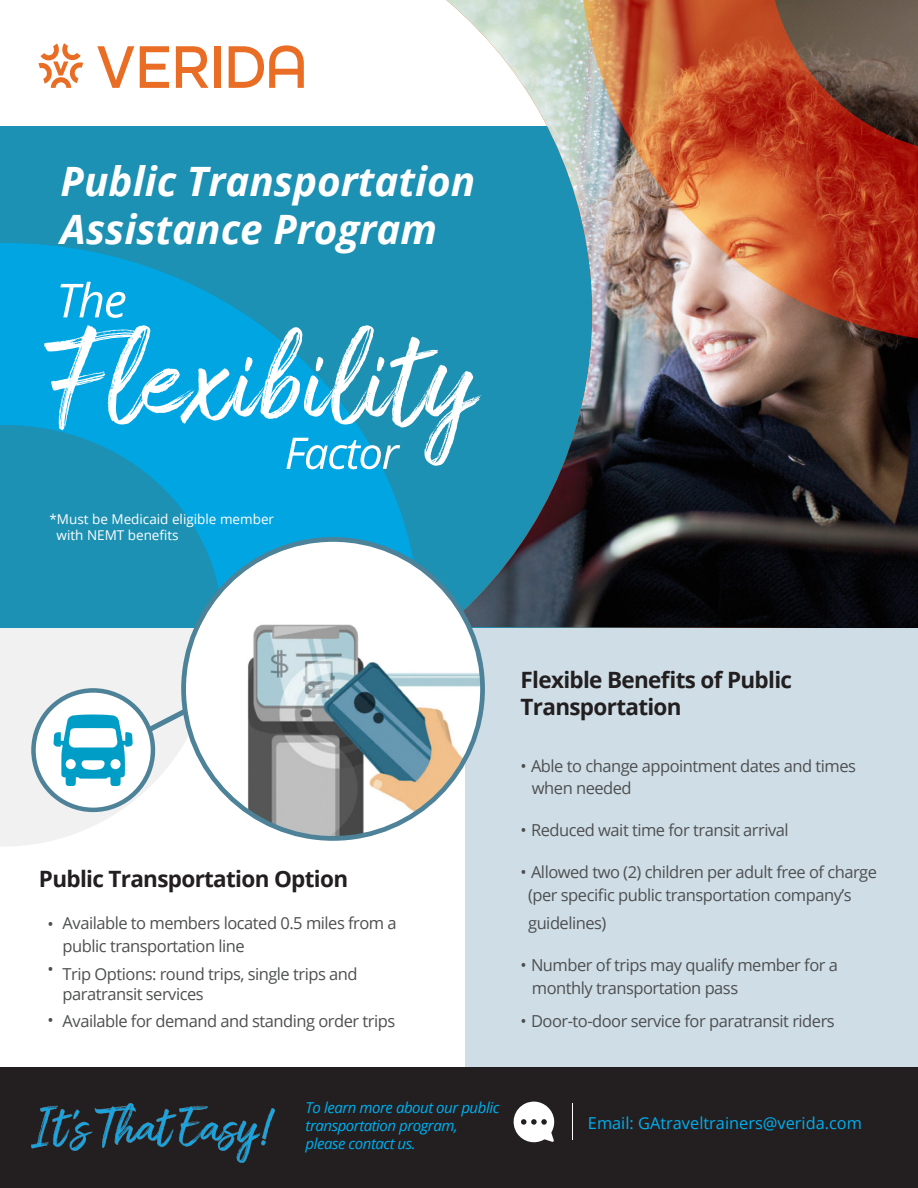
<style>
.page{position:relative;width:918px;height:1188px;background:#fff}
.page>*{position:absolute;margin:0;border:0;box-sizing:border-box;transform-origin:0 0}
.t1{font:italic 700 40.5px/47.8px "Open Sans";color:#fff}
.t2{font:700 22.5px "Open Sans";letter-spacing:-.03em;color:#231f20}
.t3{font:16.5px/22.5px "Open Sans";letter-spacing:-.03em;color:#4e4f50}
.t4{font:16.5px "Open Sans";color:#4b4c4d}
.t5{font:16.35px "Open Sans";color:#00aeef}
.t6{font:italic 15px "Open Sans";letter-spacing:-.03em;color:#00aeef}
.t7{font:13.5px "Open Sans";color:#fff}
.s1{color:#4b4c4d}
</style>
<div class="page">
<svg style="left:0;top:628px;width:181px;height:218px;fill:#f2f1f1"></svg>
<div style="left:33px;top:690px;width:120px;height:120px;background:#fff;border-radius:50%"></div>
<div style="left:31px;top:688px;width:124px;height:124px;border:4px solid #4d8299;border-radius:50%"></div>
<div style="left:0;top:126px;width:877px;height:502px;background:#1c91b3"></div>
<svg style="left:0;top:243px;width:408px;height:294px"></svg>
<img style="left:446px;top:0;width:472px;height:628px">
<div style="left:465px;top:628px;width:453px;height:439px;background:#cfdee6"></div>
<svg style="left:38px;top:43px;width:45px;height:45px"></svg>
<svg style="left:97px;top:46px;width:37px;height:42px"></svg>
<svg style="left:140px;top:46px;width:29px;height:42px"></svg>
<svg style="left:176px;top:46px;width:33px;height:42px"></svg>
<div style="left:214px;top:46px;width:6px;height:42px;background:#e96d24"></div>
<svg style="left:229px;top:45px;width:75px;height:43px"></svg>
<img style="left:583px;top:0;width:335px;height:338px">
<svg style="left:60px;top:282px;width:65px;height:36px;background:#4abfea"></svg>
<svg style="left:44px;top:325px;width:437px;height:144px"></svg>
<svg style="left:181px;top:537px;width:304px;height:304px"></svg>
<svg style="left:54px;top:715px;width:79px;height:71px"></svg>
<div style="left:0;top:1068px;width:918px;height:120px;background:#231f20"></div>
<img style="left:32px;top:1103px;width:243px;height:60px">
<svg style="left:144px;top:704px;width:49px;height:31px"></svg>
<hr style="left:572px;top:1104px;width:1px;height:36px;background:#fff">
<svg style="left:513px;top:1102px;width:42px;height:41px"></svg>
<p class="t1" style="left:61px;top:157px;width:416px">Public Transportation<br>Assistance Program</p>
<p class="t7" style="left:50px;top:510px;width:226px">*Must be Medicaid eligible member</p>
<p class="t7" style="left:57px;top:526px;width:124px">with NEMT benefits</p>
<p class="t2" style="left:39px;top:863px;width:311px">Public Transportation Option</p>
<p class="t3" style="left:63px;top:911px;width:336px">Available to members located 0.5 miles from a public transportation line</p>
<p class="t3" style="left:63px;top:964px;width:297px;line-height:19.5px">Trip Options: round trips, single trips and paratransit services</p>
<p class="t3" style="left:63px;top:1009px;width:334px">Available for demand and standing order trips</p>
<p class="t4" style="left:48px;top:913px;width:8px">•</p>
<p class="t4" style="left:48px;top:958px;width:8px">•</p>
<p class="t4" style="left:48px;top:1009px;width:8px">•</p>
<p class="t2" style="left:521px;top:663px;width:273px">Flexible Benefits of Public</p>
<p class="t2" style="left:521px;top:690px;width:163px">Transportation</p>
<p class="t3" style="left:521px;top:754px;width:337px"><span class="s1">•</span> Able to change appointment dates and times</p>
<p class="t3" style="left:532px;top:776px;width:101px">when needed</p>
<p class="t3" style="left:521px;top:818px;width:270px"><span class="s1">•</span> Reduced wait time for transit arrival</p>
<p class="t3" style="left:528px;top:860px;width:350px;text-indent:-8px"><span class="s1">•</span> Allowed two (2) children per adult free of charge (per specific public transportation company’s</p>
<p class="t3" style="left:528px;top:911px;width:80px">guidelines)</p>
<p class="t3" style="left:532px;top:953px;width:308px;text-indent:-11px"><span class="s1">•</span> Number of trips may qualify member for a monthly transportation pass</p>
<p class="t3" style="left:521px;top:1009px;width:316px"><span class="s1">•</span> Door-to-door service for paratransit riders</p>
<p class="t6" style="left:306px;top:1097px;width:195px">To learn more about our public</p>
<p class="t6" style="left:306px;top:1115px;width:154px">transportation program,</p>
<p class="t6" style="left:306px;top:1133px;width:111px">please contact us.</p>
<p class="t5" style="left:588px;top:1112px;width:276px">Email: GAtraveltrainers@verida.com</p>
</div>
